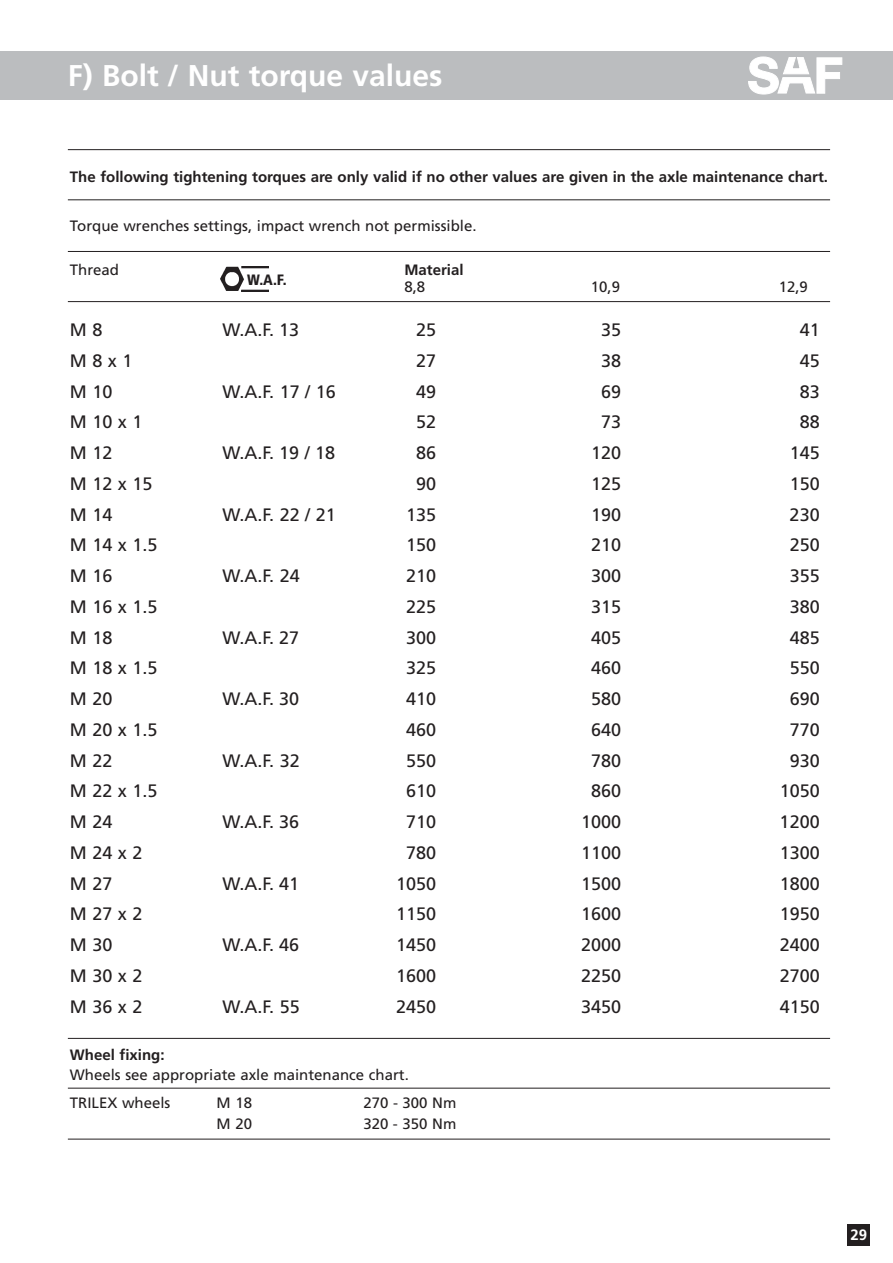
<style>
.page{position:relative;width:893px;height:1263px;background:#fff}
.page>*{position:absolute;margin:0;border:0;box-sizing:border-box;transform-origin:0 0}
.t1{font:700 30px "Frutiger";color:#fff}
.t2{font:18px "Frutiger";color:#231f20}
.t3{font:15px/27.6px "Frutiger";color:#231f20}
.t4{font:700 15px "Frutiger";color:#231f20}
.t5{font:900 condensed 15px "Frutiger";color:#231f20}
.t6{font:700 15px "Frutiger";color:#fff}
</style>
<div class="page">
<div style="left:0;top:51px;width:892px;height:48px;background:#bbbdbf"></div>
<div style="left:847px;top:1225px;width:22px;height:21px;background:#231f20"></div>
<svg style="left:748px;top:57px;width:94px;height:37px"></svg>
<hr style="left:68px;top:1038px;width:762px;height:1px;background:#231f20">
<hr style="left:68px;top:1088px;width:762px;height:1px;background:#231f20">
<hr style="left:68px;top:1139px;width:762px;height:1px;background:#231f20">
<img style="left:221px;top:266px;width:48px;height:26px">
<hr style="left:68px;top:301px;width:762px;height:1px;background:#231f20">
<hr style="left:68px;top:200px;width:762px;height:1px;background:#231f20">
<hr style="left:68px;top:149px;width:762px;height:1px;background:#231f20">
<div style="left:246px;top:269px;width:48px;height:20px;background:#fff"></div>
<hr style="left:68px;top:251px;width:762px;height:1px;background:#231f20">
<h1 class="t1" style="left:68px;top:64px;width:376px">F) Bolt / Nut torque values</h1>
<p class="t4" style="left:70px;top:171px;width:759px">The following tightening torques are only valid if no other values are given in the axle maintenance chart.</p>
<p class="t3" style="left:70px;top:214px;width:408px">Torque wrenches settings, impact wrench not permissible.</p>
<p class="t3" style="left:70px;top:257px;width:51px">Thread</p>
<p class="t4" style="left:404px;top:263px;width:61px">Material</p>
<p class="t3" style="left:404px;top:274px;width:22px">8,8</p>
<p class="t3" style="left:591px;top:274px;width:31px">10,9</p>
<p class="t3" style="left:778px;top:274px;width:31px">12,9</p>
<p class="t5" style="left:247px;top:273px;width:41px">W.A.F.</p>
<p class="t2" style="left:70px;top:323px;width:34px">M 8</p>
<p class="t2" style="left:222px;top:323px;width:78px">W.A.F. 13</p>
<p class="t2" style="left:416px;top:323px;width:22px">25</p>
<p class="t2" style="left:601px;top:323px;width:22px">35</p>
<p class="t2" style="left:799px;top:323px;width:22px">41</p>
<p class="t2" style="left:70px;top:353px;width:64px">M 8 x 1</p>
<p class="t2" style="left:416px;top:353px;width:22px">27</p>
<p class="t2" style="left:601px;top:353px;width:22px">38</p>
<p class="t2" style="left:799px;top:353px;width:22px">45</p>
<p class="t2" style="left:70px;top:384px;width:44px">M 10</p>
<p class="t2" style="left:222px;top:384px;width:115px">W.A.F. 17 / 16</p>
<p class="t2" style="left:416px;top:384px;width:22px">49</p>
<p class="t2" style="left:601px;top:384px;width:22px">69</p>
<p class="t2" style="left:799px;top:384px;width:22px">83</p>
<p class="t2" style="left:70px;top:415px;width:74px">M 10 x 1</p>
<p class="t2" style="left:416px;top:415px;width:22px">52</p>
<p class="t2" style="left:601px;top:415px;width:22px">73</p>
<p class="t2" style="left:799px;top:415px;width:22px">88</p>
<p class="t2" style="left:70px;top:446px;width:44px">M 12</p>
<p class="t2" style="left:222px;top:446px;width:114px">W.A.F. 19 / 18</p>
<p class="t2" style="left:416px;top:446px;width:22px">86</p>
<p class="t2" style="left:591px;top:446px;width:32px">120</p>
<p class="t2" style="left:789px;top:446px;width:32px">145</p>
<p class="t2" style="left:70px;top:476px;width:84px">M 12 x 15</p>
<p class="t2" style="left:416px;top:476px;width:22px">90</p>
<p class="t2" style="left:591px;top:476px;width:32px">125</p>
<p class="t2" style="left:789px;top:476px;width:32px">150</p>
<p class="t2" style="left:70px;top:507px;width:44px">M 14</p>
<p class="t2" style="left:222px;top:507px;width:115px">W.A.F. 22 / 21</p>
<p class="t2" style="left:406px;top:507px;width:32px">135</p>
<p class="t2" style="left:591px;top:507px;width:32px">190</p>
<p class="t2" style="left:789px;top:507px;width:32px">230</p>
<p class="t2" style="left:70px;top:538px;width:89px">M 14 x 1.5</p>
<p class="t2" style="left:406px;top:538px;width:32px">150</p>
<p class="t2" style="left:591px;top:538px;width:32px">210</p>
<p class="t2" style="left:789px;top:538px;width:32px">250</p>
<p class="t2" style="left:70px;top:569px;width:44px">M 16</p>
<p class="t2" style="left:222px;top:569px;width:79px">W.A.F. 24</p>
<p class="t2" style="left:406px;top:569px;width:32px">210</p>
<p class="t2" style="left:591px;top:569px;width:32px">300</p>
<p class="t2" style="left:789px;top:569px;width:32px">355</p>
<p class="t2" style="left:70px;top:599px;width:89px">M 16 x 1.5</p>
<p class="t2" style="left:406px;top:599px;width:32px">225</p>
<p class="t2" style="left:591px;top:599px;width:32px">315</p>
<p class="t2" style="left:789px;top:599px;width:32px">380</p>
<p class="t2" style="left:70px;top:630px;width:44px">M 18</p>
<p class="t2" style="left:222px;top:630px;width:78px">W.A.F. 27</p>
<p class="t2" style="left:406px;top:630px;width:32px">300</p>
<p class="t2" style="left:591px;top:630px;width:32px">405</p>
<p class="t2" style="left:789px;top:630px;width:32px">485</p>
<p class="t2" style="left:70px;top:661px;width:89px">M 18 x 1.5</p>
<p class="t2" style="left:406px;top:661px;width:32px">325</p>
<p class="t2" style="left:591px;top:661px;width:32px">460</p>
<p class="t2" style="left:789px;top:661px;width:32px">550</p>
<p class="t2" style="left:70px;top:692px;width:44px">M 20</p>
<p class="t2" style="left:222px;top:692px;width:78px">W.A.F. 30</p>
<p class="t2" style="left:406px;top:692px;width:32px">410</p>
<p class="t2" style="left:591px;top:692px;width:32px">580</p>
<p class="t2" style="left:789px;top:692px;width:32px">690</p>
<p class="t2" style="left:70px;top:722px;width:89px">M 20 x 1.5</p>
<p class="t2" style="left:406px;top:722px;width:32px">460</p>
<p class="t2" style="left:591px;top:722px;width:32px">640</p>
<p class="t2" style="left:789px;top:722px;width:32px">770</p>
<p class="t2" style="left:70px;top:753px;width:44px">M 22</p>
<p class="t2" style="left:222px;top:753px;width:79px">W.A.F. 32</p>
<p class="t2" style="left:406px;top:753px;width:32px">550</p>
<p class="t2" style="left:591px;top:753px;width:32px">780</p>
<p class="t2" style="left:789px;top:753px;width:32px">930</p>
<p class="t2" style="left:70px;top:784px;width:89px">M 22 x 1.5</p>
<p class="t2" style="left:406px;top:784px;width:32px">610</p>
<p class="t2" style="left:591px;top:784px;width:32px">860</p>
<p class="t2" style="left:779px;top:784px;width:42px">1050</p>
<p class="t2" style="left:70px;top:815px;width:44px">M 24</p>
<p class="t2" style="left:222px;top:815px;width:78px">W.A.F. 36</p>
<p class="t2" style="left:406px;top:815px;width:32px">710</p>
<p class="t2" style="left:581px;top:815px;width:42px">1000</p>
<p class="t2" style="left:779px;top:815px;width:42px">1200</p>
<p class="t2" style="left:70px;top:845px;width:74px">M 24 x 2</p>
<p class="t2" style="left:406px;top:845px;width:32px">780</p>
<p class="t2" style="left:581px;top:845px;width:42px">1100</p>
<p class="t2" style="left:779px;top:845px;width:42px">1300</p>
<p class="t2" style="left:70px;top:876px;width:44px">M 27</p>
<p class="t2" style="left:222px;top:876px;width:78px">W.A.F. 41</p>
<p class="t2" style="left:396px;top:876px;width:42px">1050</p>
<p class="t2" style="left:581px;top:876px;width:42px">1500</p>
<p class="t2" style="left:779px;top:876px;width:42px">1800</p>
<p class="t2" style="left:70px;top:907px;width:74px">M 27 x 2</p>
<p class="t2" style="left:396px;top:907px;width:42px">1150</p>
<p class="t2" style="left:581px;top:907px;width:42px">1600</p>
<p class="t2" style="left:779px;top:907px;width:42px">1950</p>
<p class="t2" style="left:70px;top:938px;width:44px">M 30</p>
<p class="t2" style="left:222px;top:938px;width:78px">W.A.F. 46</p>
<p class="t2" style="left:396px;top:938px;width:42px">1450</p>
<p class="t2" style="left:581px;top:938px;width:42px">2000</p>
<p class="t2" style="left:779px;top:938px;width:42px">2400</p>
<p class="t2" style="left:70px;top:968px;width:74px">M 30 x 2</p>
<p class="t2" style="left:396px;top:968px;width:42px">1600</p>
<p class="t2" style="left:581px;top:968px;width:42px">2250</p>
<p class="t2" style="left:779px;top:968px;width:42px">2700</p>
<p class="t2" style="left:70px;top:999px;width:74px">M 36 x 2</p>
<p class="t2" style="left:222px;top:999px;width:79px">W.A.F. 55</p>
<p class="t2" style="left:396px;top:999px;width:42px">2450</p>
<p class="t2" style="left:581px;top:999px;width:42px">3450</p>
<p class="t2" style="left:779px;top:999px;width:42px">4150</p>
<p class="t4" style="left:70px;top:1048px;width:96px">Wheel fixing:</p>
<p class="t3" style="left:70px;top:1063px;width:340px">Wheels see appropriate axle maintenance chart.<br>TRILEX wheels</p>
<p class="t3" style="left:217px;top:1090px;width:37px">M 18</p>
<p class="t3" style="left:363px;top:1090px;width:94px">270 - 300 Nm</p>
<p class="t3" style="left:217px;top:1111px;width:37px">M 20</p>
<p class="t3" style="left:363px;top:1111px;width:94px">320 - 350 Nm</p>
<p class="t6" style="left:850px;top:1229px;width:18px">29</p>
</div>
